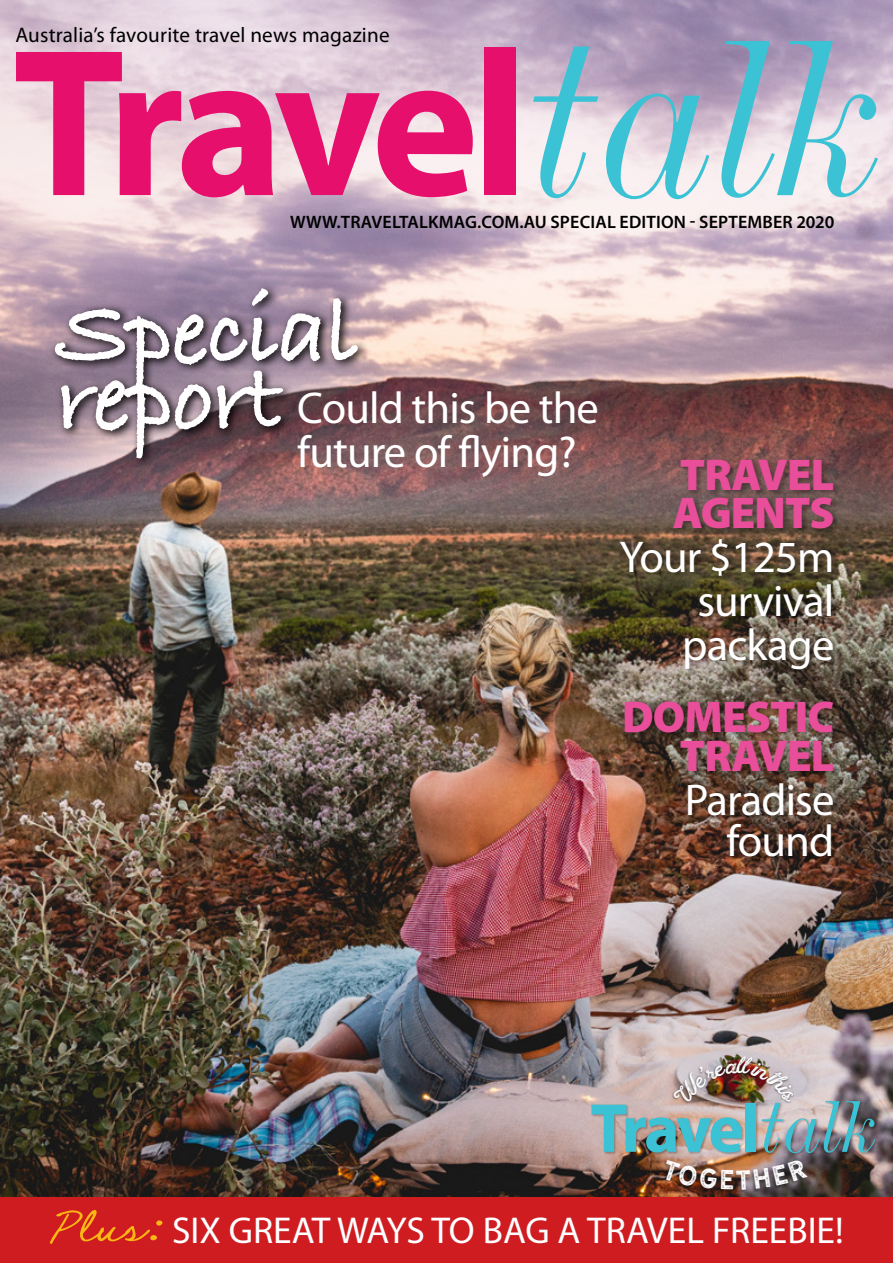
<style>
.page{position:relative;width:893px;height:1263px;background:#fff}
.page>*{position:absolute;margin:0;border:0;box-sizing:border-box;transform-origin:0 0}
.t1{font:700 98.4px "Bradley Hand ITCTT";letter-spacing:-.02em;color:#fff}
.t2{font:44.7px/44px "Myriad Pro";letter-spacing:-.02em;color:#fff;text-align:right}
.t3{font:900 44.7px/37.5px "Myriad Pro";letter-spacing:-.02em;color:#e84e99}
.t4{font:37.5px "Myriad Pro";color:#fff}
.t5{font:21.15px "Myriad Pro";letter-spacing:.01em;color:#000}
.t6{font:600 18px "Myriad Pro";letter-spacing:.01em;color:#000}
.s1{font-family:"Hanley Rough Signature";font-size:60px;color:#fdb714}
</style>
<div class="page">
<img style="left:0;top:0;width:893px;height:1198px">
<div style="left:0;top:1198px;width:893px;height:65px;background:#cf1c21"></div>
<svg style="left:16px;top:52px;width:457px;height:145px;background:#e77dab"></svg>
<div style="left:485px;top:47px;width:31px;height:148px;background:#e70f6c"></div>
<svg style="left:533px;top:47px;width:65px;height:151px"></svg>
<svg style="left:606px;top:94px;width:103px;height:105px"></svg>
<svg style="left:721px;top:41px;width:157px;height:157px;background:#aec6d6"></svg>
<div style="left:663px;top:1160px;width:144px;height:34px;background:#000;opacity:.3"></div>
<svg style="left:50px;top:284px;width:319px;height:185px;background:#7b6572"></svg>
<div style="left:619px;top:460px;width:222px;height:403px;background:#000;opacity:.32"></div>
<img style="left:592px;top:1056px;width:283px;height:134px">
<p class="t5" style="left:15px;top:21px;width:376px">Australia’s favourite travel news magazine</p>
<p class="t6" style="left:290px;top:211px;width:546px">WWW.TRAVELTALKMAG.COM.AU SPECIAL EDITION - SEPTEMBER 2020</p>
<h1 class="t1" style="left:56px;top:257px;width:304px">Special</h1>
<h1 class="t1" style="left:56px;top:323px;width:228px">report</h1>
<p class="t2" style="left:297px;top:386px;width:303px;line-height:43.5px;text-align:left">Could this be the future of flying?</p>
<p class="t3" style="left:673px;top:457px;width:163px">TRAVEL<br>AGENTS</p>
<p class="t2" style="left:620px;top:534px;width:216px">Your $125m survival package</p>
<p class="t3" style="left:622px;top:697px;width:214px;line-height:39.8px;text-align:right">DOMESTIC<br>TRAVEL</p>
<p class="t2" style="left:685px;top:779px;width:151px;line-height:40.3px">Paradise found</p>
<p class="t4" style="left:49px;top:1207px;width:796px"><span class="s1">Plus:</span> SIX GREAT WAYS TO BAG A TRAVEL FREEBIE!</p>
</div>
